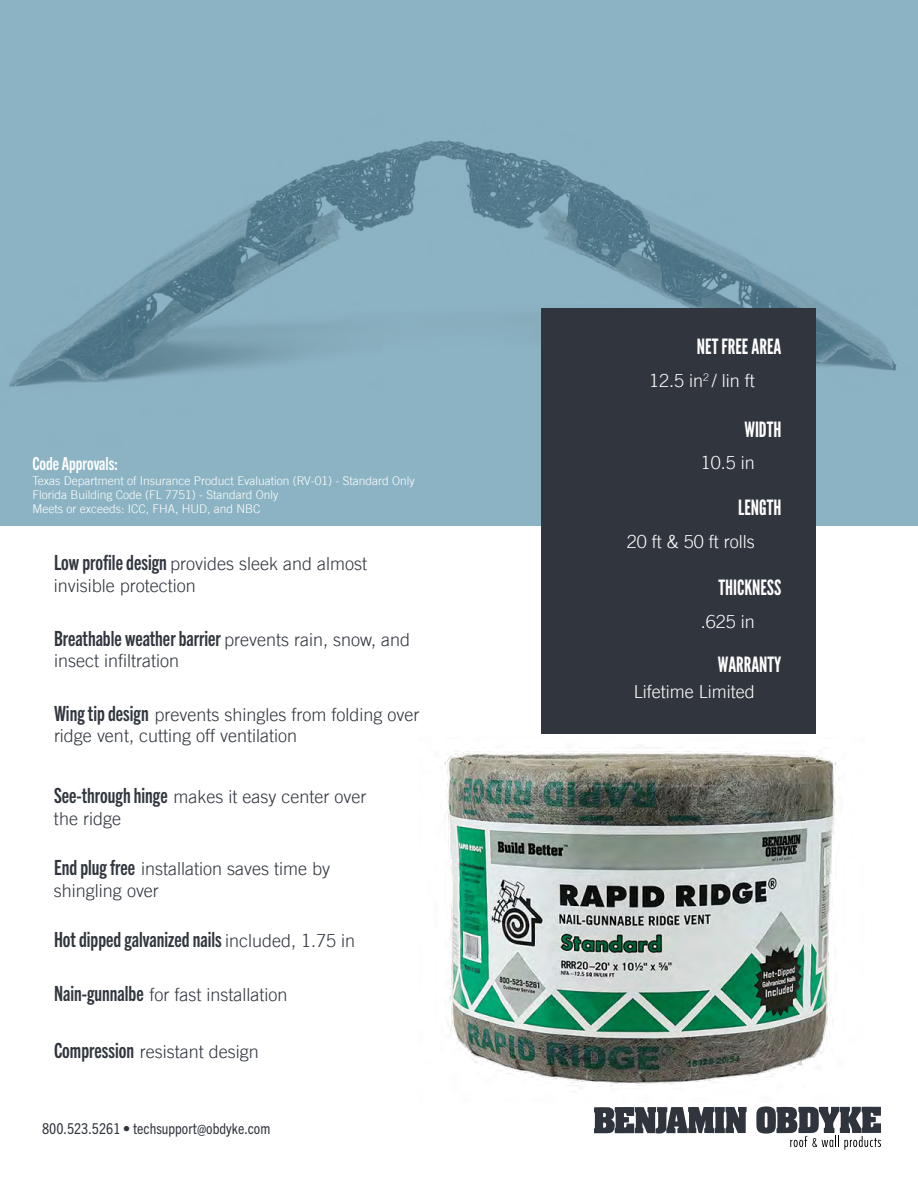
<style>
.page{position:relative;width:918px;height:1188px;background:#fff}
.page>*{position:absolute;margin:0;border:0;box-sizing:border-box;transform-origin:0 0}
.t1{font:21px "Trade Gothic Next LT Pro Bd Cm";color:#31363e}
.t2{font:21px "League Gothic";color:#fff}
.t3{font:300 18px/21.6px "Trade Gothic LT";color:#31363e}
.t4{font:300 18px "Trade Gothic LT";color:#fff}
.t5{font:18px "Trade Gothic Next LT Pro Bd Cm";color:#fff}
.t6{font:condensed 15px "Trade Gothic Next LT Pro";color:#31363e}
.t7{font:300 12px/14.4px "Trade Gothic LT";color:#fff}
.s1{font-family:"Trade Gothic Next LT Pro Bd Cm";font-weight:400;font-size:21px}
.s2{font-family:"Trade Gothic LT";font-weight:300;font-size:18px}
</style>
<div class="page">
<svg style="left:0;top:0;width:918px;height:526px;background:#85acbc"></svg>
<div style="left:541px;top:308px;width:274px;height:425px;background:#31363e"></div>
<img style="left:444px;top:748px;width:392px;height:338px">
<svg style="left:594px;top:1107px;width:153px;height:27px;background:#585c63"></svg>
<svg style="left:756px;top:1106px;width:125px;height:44px"></svg>
<p class="t5" style="left:32px;top:452px;width:87px">Code Approvals:</p>
<p class="t7" style="left:32px;top:473px;width:384px">Texas Department of Insurance Product Evaluation (RV-01) - Standard Only<br>Florida Building Code (FL 7751) - Standard Only<br>Meets or exceeds: ICC, FHA, HUD, and NBC</p>
<p class="t3" style="left:54px;top:553px;width:315px"><span class="s1">Low profile design</span> provides sleek and almost invisible protection</p>
<p class="t1" style="left:54px;top:624px;width:358px">Breathable weather barrier <span class="s2">prevents rain, snow, and</span></p>
<p class="t3" style="left:54px;top:650px;width:127px">insect infiltration</p>
<p class="t3" style="left:54px;top:703px;width:367px"><span class="s1">Wing tip design</span> prevents shingles from folding over ridge vent, cutting off ventilation</p>
<p class="t3" style="left:54px;top:786px;width:314px"><span class="s1">See-through hinge</span> makes it easy center over the ridge</p>
<p class="t3" style="left:54px;top:858px;width:278px"><span class="s1">End plug free</span> installation saves time by shingling over</p>
<p class="t1" style="left:54px;top:926px;width:303px">Hot dipped galvanized nails <span class="s2">included, 1.75 in</span></p>
<p class="t3" style="left:54px;top:983px;width:235px"><span class="s1">Nain-gunnalbe</span> for fast installation</p>
<p class="t3" style="left:54px;top:1041px;width:206px"><span class="s1">Compression</span> resistant design</p>
<p class="t6" style="left:42px;top:1119px;width:230px">800.523.5261 • techsupport@obdyke.com</p>
<p class="t2" style="left:697px;top:334px;width:86px">NET FREE AREA</p>
<p class="t4" style="left:649px;top:370px;width:107px">12.5 in<sup>2</sup> / lin ft</p>
<p class="t2" style="left:744px;top:417px;width:39px">WIDTH</p>
<p class="t4" style="left:701px;top:452px;width:56px">10.5 in</p>
<p class="t2" style="left:738px;top:495px;width:45px">LENGTH</p>
<p class="t4" style="left:627px;top:531px;width:130px">20 ft &amp; 50 ft rolls</p>
<p class="t2" style="left:719px;top:575px;width:64px">THICKNESS</p>
<p class="t4" style="left:701px;top:611px;width:56px">.625 in</p>
<p class="t2" style="left:718px;top:652px;width:65px">WARRANTY</p>
<p class="t4" style="left:634px;top:681px;width:122px">Lifetime Limited</p>
</div>
